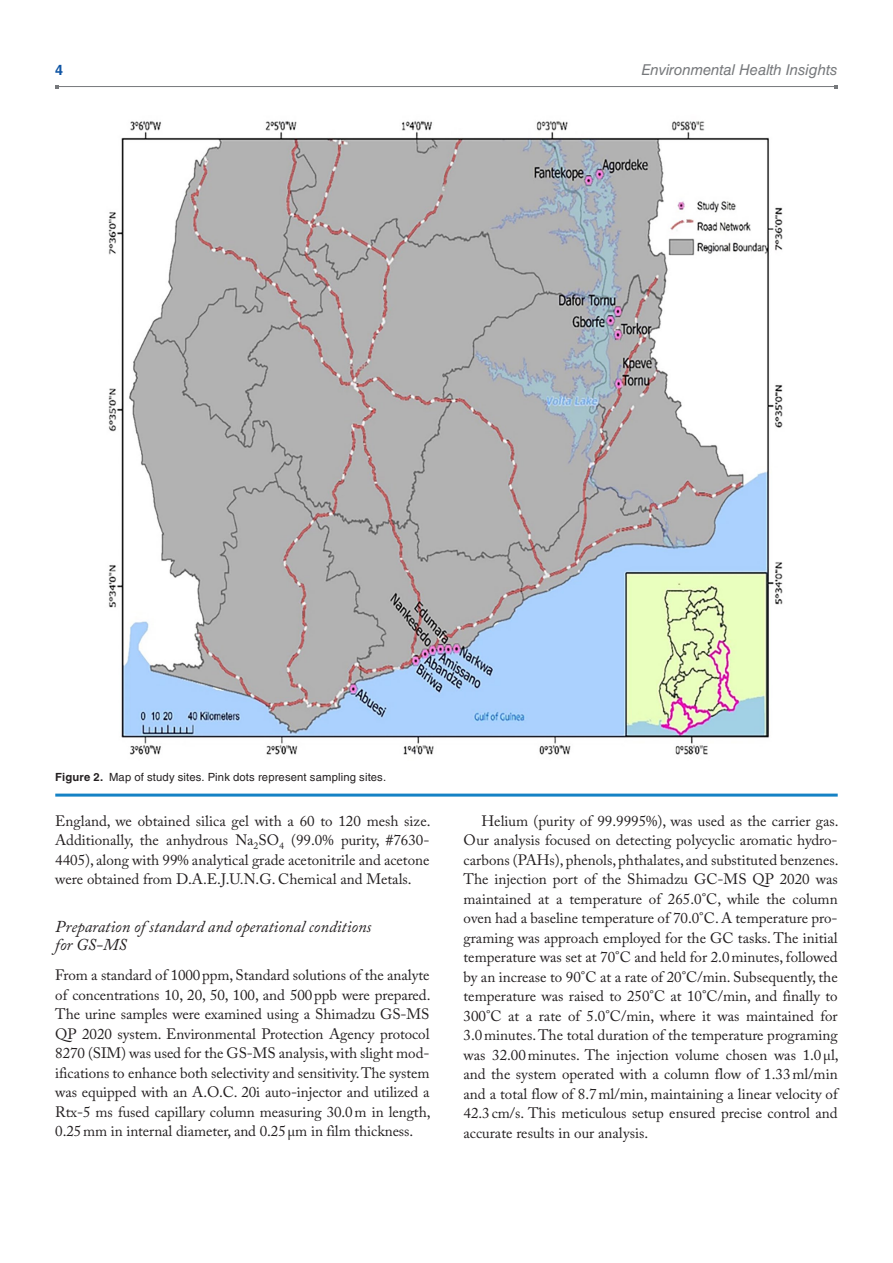
<style>
.page{position:relative;width:893px;height:1263px;background:#fff}
.page>*{position:absolute;margin:0;border:0;box-sizing:border-box;transform-origin:0 0}
.t1{font:italic 16.5px/18px "Adobe Caslon Pro";color:#231f20}
.t2{font:15px/19.5px "Adobe Caslon Pro";color:#231f20;text-align:justify}
.t3{font:italic 15px "Helvetica LT Std";letter-spacing:-.005em;color:#76787b}
.t4{font:700 14.25px "Helvetica LT Std";color:#1055a4}
.t5{font:11.25px "Helvetica LT Std";letter-spacing:.015em;color:#231f20}
.s1{font-weight:700}
</style>
<div class="page">
<hr style="left:57px;top:86px;width:779px;height:1px;background:#76787b">
<hr style="left:55px;top:793px;width:783px;height:3px;background:#1582c5">
<img style="left:108px;top:121px;width:675px;height:634px">
<p class="t4" style="left:55px;top:61px;width:9px">4</p>
<p class="t3" style="left:641px;top:61px;width:198px">Environmental Health Insights</p>
<p class="t5" style="left:55px;top:770px;width:332px"><span class="s1">Figure 2.</span> Map of study sites. Pink dots represent sampling sites.</p>
<p class="t2" style="left:55px;top:811px;width:377px">England, we obtained silica gel with a 60 to 120 mesh size.<br>Additionally, the anhydrous Na<sub>2</sub>SO<sub>4</sub> (99.0% purity, #7630- 4405), along with 99% analytical grade acetonitrile and acetone were obtained from D.A.E.J.U.N.G. Chemical and Metals.</p>
<p class="t1" style="left:55px;top:918px;width:318px">Preparation of standard and operational conditions for GS-MS</p>
<p class="t2" style="left:55px;top:965px;width:377px">From a standard of 1000ppm, Standard solutions of the analyte of concentrations 10, 20, 50, 100, and 500ppb were prepared.<br>The urine samples were examined using a Shimadzu GS-MS QP 2020 system. Environmental Protection Agency protocol 8270 (SIM) was used for the GS-MS analysis, with slight mod&shy;ifications to enhance both selectivity and sensitivity. The system was equipped with an A.O.C. 20i auto-injector and utilized a Rtx-5 ms fused capillary column measuring 30.0m in length, 0.25mm in internal diameter, and 0.25µm in film thickness.</p>
<p class="t2" style="left:463px;top:811px;width:377px;text-indent:18px">Helium (purity of 99.9995%), was used as the carrier gas.<br>Our analysis focused on detecting polycyclic aromatic hydro&shy;carbons (PAHs), phenols, phthalates, and substituted benzenes.<br>The injection port of the Shimadzu GC-MS QP 2020 was maintained at a temperature of 265.0°C, while the column oven had a baseline temperature of 70.0°C. A temperature pro&shy;graming was approach employed for the GC tasks. The initial temperature was set at 70°C and held for 2.0minutes, followed by an increase to 90°C at a rate of 20°C/min. Subsequently, the temperature was raised to 250°C at 10°C/min, and finally to 300°C at a rate of 5.0°C/min, where it was maintained for 3.0minutes. The total duration of the temperature programing was 32.00minutes. The injection volume chosen was 1.0µl, and the system operated with a column flow of 1.33ml/min and a total flow of 8.7ml/min, maintaining a linear velocity of 42.3cm/s. This meticulous setup ensured precise control and accurate results in our analysis.</p>
</div>
